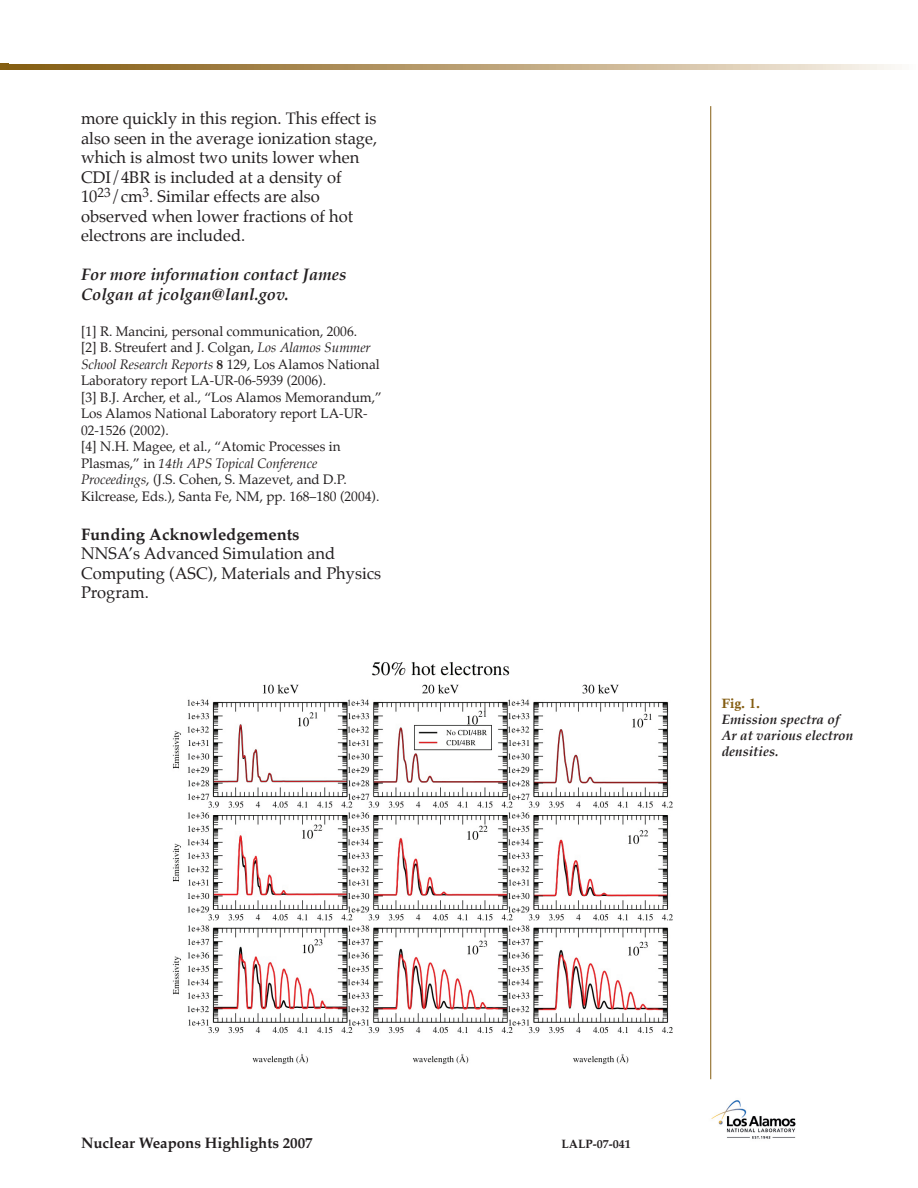
<style>
.page{position:relative;width:918px;height:1188px;background:#fff}
.page>*{position:absolute;margin:0;border:0;box-sizing:border-box;transform-origin:0 0}
.t1{font:16.5px/19.5px "Palatino";color:#231f20}
.t2{font:italic 700 16.5px/19.5px "Palatino";color:#231f20}
.t3{font:700 16.5px "Palatino";color:#231f20}
.t4{font:700 15px "Palatino";color:#231f20}
.t5{font:13.5px/16.5px "Palatino";color:#231f20}
.t6{font:italic 700 13.5px/16.2px "Palatino";color:#231f20}
.t7{font:13.5px "Calis MT Bol";color:#845d11}
.t8{font:700 12px "Palatino";color:#231f20}
.s1{font-style:italic}
.s2{font-weight:700}
</style>
<div class="page">
<svg style="left:9px;top:64px;width:886px;height:6px;background:#baa176"></svg>
<svg style="left:0;top:64px;width:9px;height:6px"></svg>
<img style="left:711px;top:1100px;width:85px;height:39px">
<hr style="left:710px;top:106px;width:1px;height:973px;background:#845d11">
<img style="left:172px;top:662px;width:501px;height:403px">
<p class="t1" style="left:81px;top:110px;width:298px">more quickly in this region. This effect is also seen in the average ionization stage, which is almost two units lower when CDI/4BR is included at a density of 10<sup>23</sup>/cm<sup>3</sup>. Similar effects are also observed when lower fractions of hot electrons are included.</p>
<p class="t2" style="left:81px;top:266px;width:267px">For more information contact James<br>Colgan at jcolgan@lanl.gov.</p>
<p class="t5" style="left:81px;top:324px;width:302px">[1] R. Mancini, personal communication, 2006.<br>[2] B. Streufert and J. Colgan, <span class="s1">Los Alamos Summer School Research Reports</span> <span class="s2">8</span> 129, Los Alamos National Laboratory report LA-UR-06-5939 (2006).<br>[3] B.J. Archer, et al., “Los Alamos Memorandum,” Los Alamos National Laboratory report LA-UR-02-1526 (2002).<br>[4] N.H. Magee, et al., “Atomic Processes in Plasmas,” in <span class="s1">14th APS Topical Conference Proceedings</span>, (J.S. Cohen, S. Mazevet, and D.P.<br>Kilcrease, Eds.), Santa Fe, NM, pp. 168–180 (2004).</p>
<p class="t3" style="left:81px;top:524px;width:220px">Funding Acknowledgements</p>
<p class="t1" style="left:81px;top:545px;width:302px">NNSA’s Advanced Simulation and<br>Computing (ASC), Materials and Physics<br>Program.</p>
<p class="t7" style="left:722px;top:696px;width:40px">Fig. 1.</p>
<p class="t6" style="left:722px;top:713px;width:133px">Emission spectra of<br>Ar at various electron densities.</p>
<p class="t4" style="left:81px;top:1133px;width:233px">Nuclear Weapons Highlights 2007</p>
<p class="t8" style="left:562px;top:1136px;width:71px">LALP-07-041</p>
</div>
